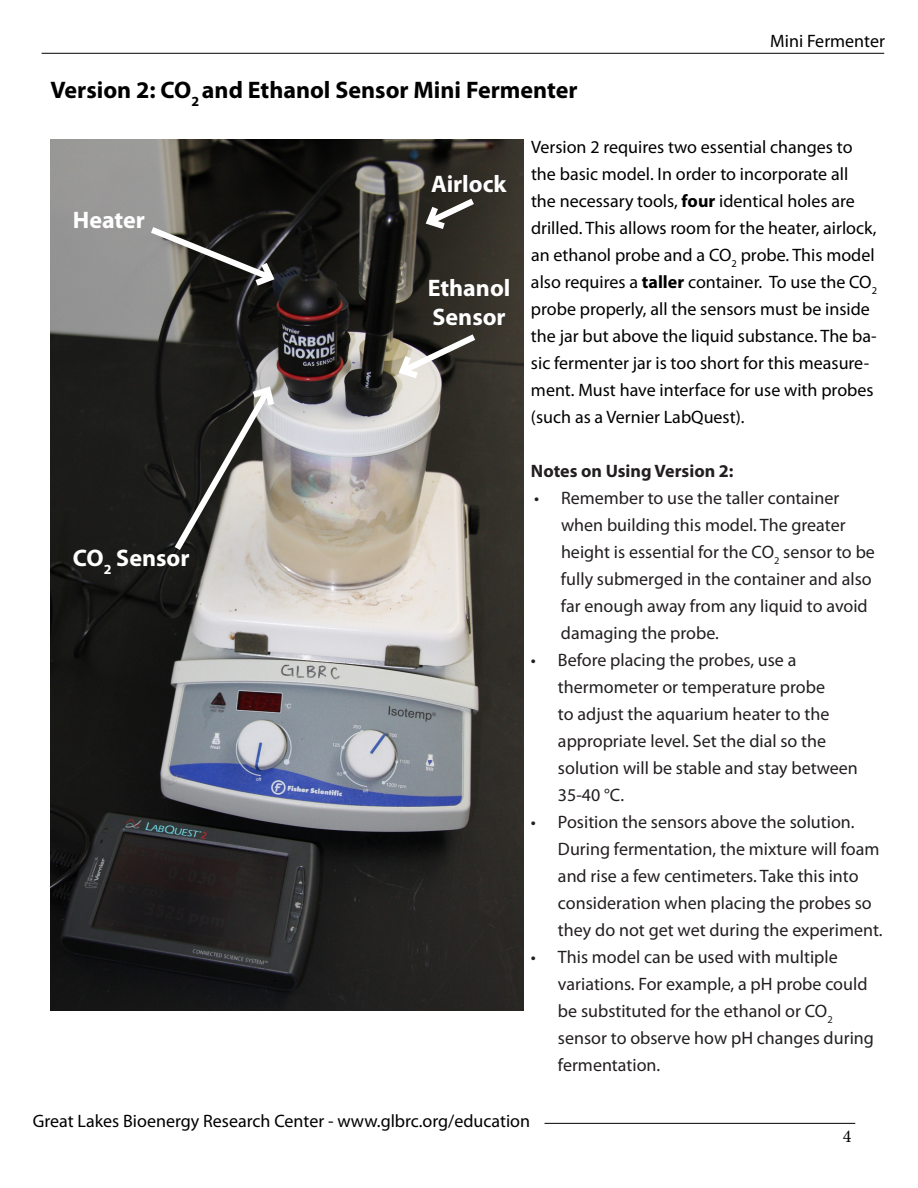
<style>
.page{position:relative;width:918px;height:1188px;background:#fff}
.page>*{position:absolute;margin:0;border:0;box-sizing:border-box;transform-origin:0 0}
.t1{font:700 24px "Myriad Pro";color:#000}
.t2{font:700 24px/28.8px "Myriad Pro";color:#fff}
.t3{font:18px/27px "Myriad Pro";color:#231f20}
.t4{font:18px/27px "Myriad Pro";color:#000}
.t5{font:700 18px "Myriad Pro";color:#231f20}
.t6{font:18px "Minion Pro";color:#000}
.s1{font-weight:700}
</style>
<div class="page">
<hr style="left:545px;top:1123px;width:310px;height:1px;background:#000">
<hr style="left:42px;top:53px;width:842px;height:1px;background:#000">
<img style="left:50px;top:140px;width:474px;height:871px">
<svg style="left:169px;top:382px;width:109px;height:175px"></svg>
<svg style="left:144px;top:222px;width:135px;height:69px"></svg>
<svg style="left:422px;top:193px;width:59px;height:41px"></svg>
<svg style="left:395px;top:329px;width:87px;height:54px"></svg>
<h1 class="t1" style="left:50px;top:74px;width:529px">Version 2: CO<sub>2</sub> and Ethanol Sensor Mini Fermenter</h1>
<p class="t4" style="left:770px;top:27px;width:116px">Mini Fermenter</p>
<h1 class="t2" style="left:73px;top:205px;width:74px">Heater</h1>
<h1 class="t2" style="left:73px;top:543px;width:118px">CO<sub>2</sub> Sensor</h1>
<h1 class="t2" style="left:431px;top:169px;width:77px">Airlock</h1>
<h1 class="t2" style="left:428px;top:273px;width:84px">Ethanol<br>Sensor</h1>
<p class="t4" style="left:531px;top:133px;width:348px">Version 2 requires two essential changes to the basic model. In order to incorporate all the necessary tools, <span class="s1">four</span> identical holes are drilled. This allows room for the heater, airlock, an ethanol probe and a CO<sub>2</sub> probe. This model also requires a <span class="s1">taller</span> container. To use the CO<sub>2 </sub>probe properly, all the sensors must be inside the jar but above the liquid substance. The ba&shy;sic fermenter jar is too short for this measure&shy;ment. Must have interface for use with probes (such as a Vernier LabQuest).</p>
<p class="t5" style="left:531px;top:459px;width:204px">Notes on Using Version 2:</p>
<p class="t3" style="left:561px;top:484px;width:315px;text-indent:-27px">• Remember to use the taller container when building this model. The greater height is essential for the CO<sub>2</sub> sensor to be fully submerged in the container and also far enough away from any liquid to avoid damaging the probe.</p>
<p class="t3" style="left:558px;top:646px;width:301px;text-indent:-27px">• Before placing the probes, use a thermometer or temperature probe<br>to adjust the aquarium heater to the appropriate level. Set the dial so the solution will be stable and stay between<br>35-40 °C.</p>
<p class="t3" style="left:558px;top:808px;width:326px;text-indent:-27px">• Position the sensors above the solution.<br>During fermentation, the mixture will foam and rise a few centimeters. Take this into consideration when placing the probes so they do not get wet during the experiment.</p>
<p class="t3" style="left:558px;top:943px;width:317px;text-indent:-27px">• This model can be used with multiple variations. For example, a pH probe could be substituted for the ethanol or CO<sub>2 </sub>sensor to observe how pH changes during fermentation.</p>
<p class="t4" style="left:33px;top:1107px;width:499px">Great Lakes Bioenergy Research Center - www.glbrc.org/education</p>
<p class="t6" style="left:843px;top:1124px;width:10px">4</p>
</div>
